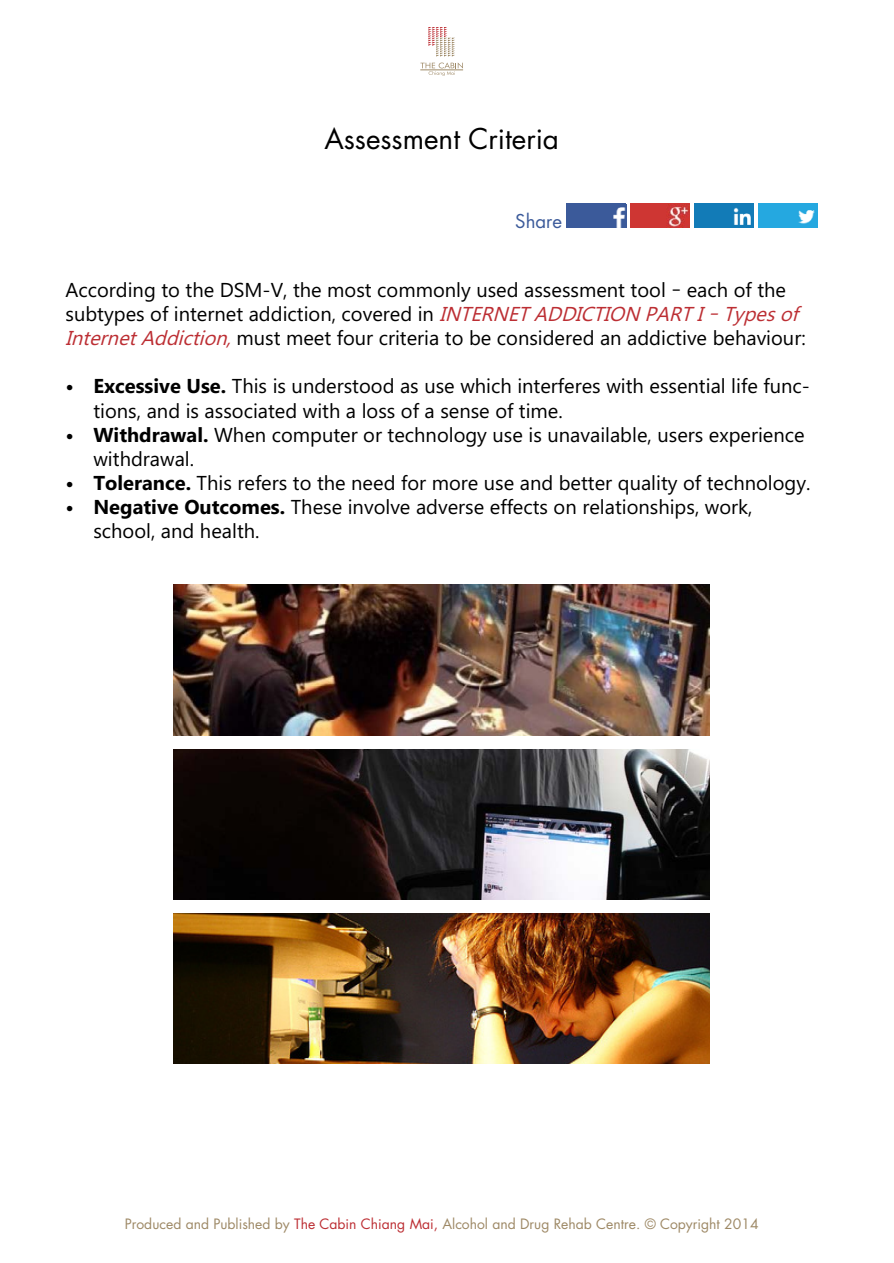
<style>
.page{position:relative;width:894px;height:1263px;background:#fff}
.page>*{position:absolute;margin:0;border:0;box-sizing:border-box;transform-origin:0 0}
.t1{font:27.83px "Futura Std";color:#000}
.t2{font:20.1px/24.2px "Microsoft Phags Pa";color:#000}
.t3{font:18.52px "Futura Std";color:#3b5a9a}
.t4{font:13.95px "Futura Std";color:#9e8966}
.s1{font-style:italic;color:#bc2e33}
.s2{font-weight:700}
.s3{color:#bc2e33}
</style>
<div class="page">
<svg style="left:420px;top:27px;width:43px;height:49px"></svg>
<div style="left:566px;top:203px;width:60px;height:25px;background:#3b5a9a"></div>
<img style="left:613px;top:207px;width:13px;height:21px">
<div style="left:630px;top:203px;width:59px;height:25px;background:#ce3633"></div>
<img style="left:667px;top:204px;width:22px;height:24px">
<div style="left:694px;top:203px;width:59px;height:25px;background:#127bb7"></div>
<img style="left:733px;top:207px;width:18px;height:18px">
<div style="left:758px;top:203px;width:59px;height:25px;background:#25a8e0"></div>
<img style="left:798px;top:210px;width:17px;height:14px">
<img style="left:174px;top:585px;width:535px;height:151px">
<img style="left:174px;top:914px;width:535px;height:150px">
<img style="left:174px;top:750px;width:535px;height:150px">
<h1 class="t1" style="left:324px;top:121px;width:236px">Assessment Criteria</h1>
<p class="t3" style="left:515px;top:210px;width:48px">Share</p>
<p class="t2" style="left:66px;top:277px;width:741px">According to the DSM-V, the most commonly used assessment tool – each of the subtypes of internet addiction, covered in <span class="s1">INTERNETADDICTION PARTI–Typesof<br>InternetAddiction,</span>must meet four criteria to be considered an addictive behaviour:</p>
<p class="t2" style="left:93px;top:373px;width:717px;text-indent:-28px"><span class="s2">• Excessive Use.</span> This is understood as use which interferes with essential life func&shy;tions, and is associated with a loss of a sense of time.</p>
<p class="t2" style="left:93px;top:421px;width:712px;text-indent:-28px"><span class="s2">• Withdrawal.</span> When computer or technology use is unavailable, users experience withdrawal.</p>
<p class="t2" style="left:66px;top:470px;width:746px"><span class="s2">• Tolerance.</span> This refers to the need for more use and better quality of technology.</p>
<p class="t2" style="left:93px;top:494px;width:660px;text-indent:-28px"><span class="s2">• Negative Outcomes.</span> These involve adverse effects on relationships, work, school, and health.</p>
<p class="t4" style="left:125px;top:1215px;width:635px">Produced and Published by <span class="s3">The Cabin Chiang Mai,</span> Alcohol and Drug Rehab Centre. © Copyright 2014</p>
</div>
